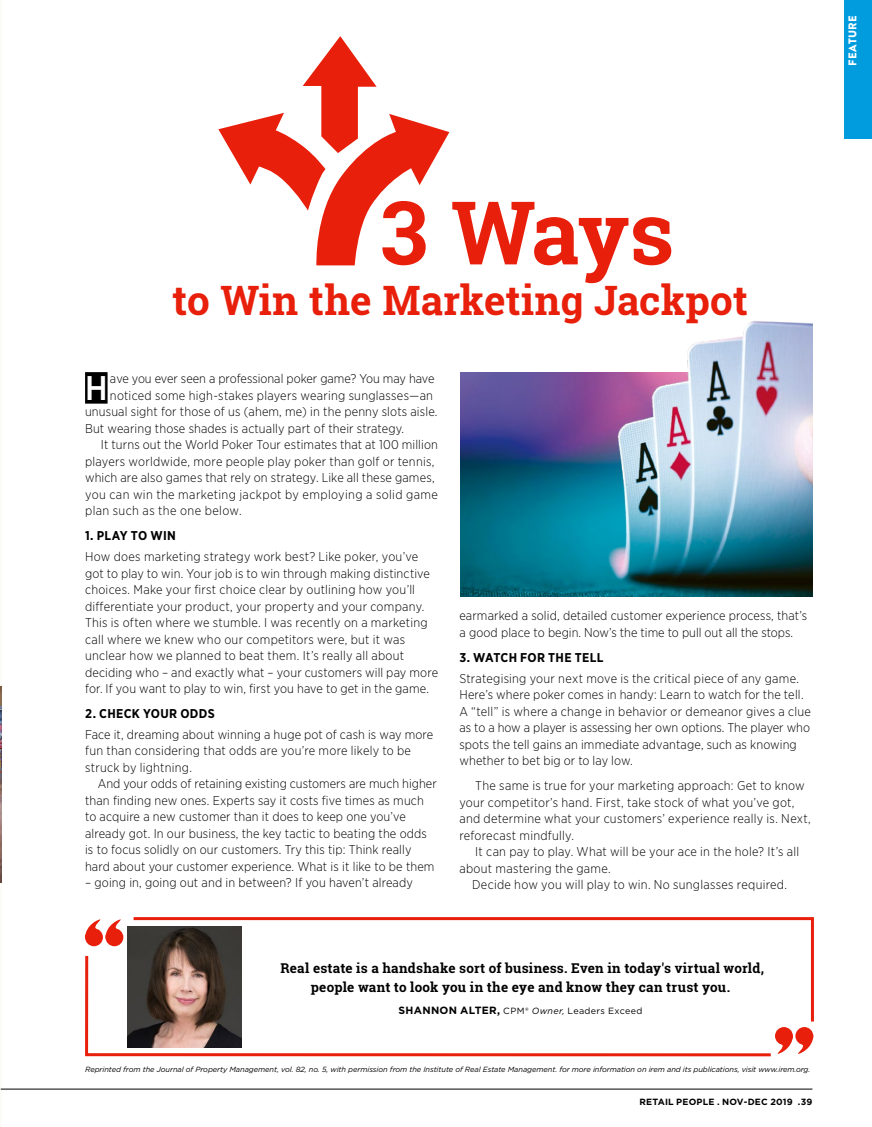
<style>
.page{position:relative;width:872px;height:1127px;background:#fff}
.page>*{position:absolute;margin:0;border:0;box-sizing:border-box;transform-origin:0 0}
.t1{font:700 87.9px "Roboto Slab";color:#e81f0b}
.t2{font:700 40.5px "Roboto Slab";color:#e81f0b}
.t3{font:500 34.2px "Gotham Narrow";color:#fff}
.t4{font:700 13.5px/19.5px "Roboto Slab";letter-spacing:.015em;color:#000;text-align:center}
.t5{font:300 12.75px/16.5px "Gotham Narrow";letter-spacing:.01em;color:#000}
.t6{font:300 12.75px "Gotham Narrow";letter-spacing:.03em;color:#000}
.t7{font:700 12.75px "Gotham Narrow";letter-spacing:.02em;color:#000}
.t8{font:900 11.25px "Brandon Grotesque";letter-spacing:.04em;color:#fff}
.t9{font:9px "Gotham";letter-spacing:.04em;color:#000}
.t10{font:700 9px "Gotham";letter-spacing:.02em;color:#000}
.t11{font:italic 7.5px "Gotham";letter-spacing:-.01em;color:#000}
.s1{font-weight:700;font-size:10.5px}
.s2{font-style:italic}
</style>
<div class="page">
<hr style="left:0;top:0;width:1px;height:1127px;background:#fcfbf8">
<img style="left:0;top:687px;width:2px;height:195px">
<div style="left:85px;top:372px;width:23px;height:32px;background:#000"></div>
<svg style="left:133px;top:917px;width:681px;height:105px"></svg>
<div style="left:85px;top:928px;width:18px;height:18px;background:#e81f0b;border-radius:50%"></div>
<div style="left:105px;top:928px;width:18px;height:18px;background:#e81f0b;border-radius:50%"></div>
<svg style="left:85px;top:919px;width:36px;height:19px"></svg>
<div style="left:795px;top:1027px;width:18px;height:18px;background:#e81f0b;border-radius:50%"></div>
<div style="left:775px;top:1027px;width:18px;height:18px;background:#e81f0b;border-radius:50%"></div>
<svg style="left:777px;top:1035px;width:36px;height:19px"></svg>
<svg style="left:85px;top:953px;width:688px;height:104px"></svg>
<div style="left:844px;top:0;width:28px;height:138px;background:#009cdd"></div>
<hr style="left:1px;top:1089px;width:811px;height:1px;background:#000">
<svg style="left:218px;top:36px;width:231px;height:229px"></svg>
<img style="left:461px;top:373px;width:351px;height:223px">
<img style="left:600px;top:321px;width:212px;height:163px">
<img style="left:128px;top:926px;width:113px;height:122px">
<p class="t8" style="left:844px;top:66px;width:52px;rotate:-90deg">FEATURE</p>
<h1 class="t1" style="left:380px;top:172px;width:296px">3 Ways</h1>
<h2 class="t2" style="left:172px;top:273px;width:577px">to Win the Marketing Jackpot</h2>
<h3 class="t3" style="left:85px;top:366px;width:24px">H</h3>
<p class="t5" style="left:110px;top:370px;width:326px">ave you ever seen a professional poker game? You may have</p>
<p class="t5" style="left:110px;top:387px;width:325px">noticed some high-stakes players wearing sunglasses—an</p>
<p class="t5" style="left:85px;top:403px;width:354px">unusual sight for those of us (ahem, me) in the penny slots aisle.</p>
<p class="t5" style="left:85px;top:420px;width:320px">But wearing those shades is actually part of their strategy.</p>
<p class="t5" style="left:101px;top:436px;width:338px">It turns out the World Poker Tour estimates that at 100 million</p>
<p class="t5" style="left:85px;top:453px;width:351px">players worldwide, more people play poker than golf or tennis,</p>
<p class="t5" style="left:85px;top:469px;width:351px">which are also games that rely on strategy. Like all these games,</p>
<p class="t6" style="left:85px;top:487px;width:354px">you can win the marketing jackpot by employing a solid game</p>
<p class="t6" style="left:85px;top:503px;width:158px">plan such as the one below.</p>
<p class="t7" style="left:85px;top:528px;width:92px">1. PLAY TO WIN</p>
<p class="t5" style="left:85px;top:548px;width:354px">How does marketing strategy work best? Like poker, you’ve got to play to win. Your job is to win through making distinctive choices. Make your first choice clear by outlining how you’ll differentiate your product, your property and your company.<br>This is often where we stumble. I was recently on a marketing call where we knew who our competitors were, but it was unclear how we planned to beat them. It’s really all about deciding who – and exactly what – your customers will pay more for. If you want to play to win, first you have to get in the game.</p>
<p class="t7" style="left:85px;top:705px;width:131px">2. CHECK YOUR ODDS</p>
<p class="t5" style="left:85px;top:726px;width:350px">Face it, dreaming about winning a huge pot of cash is way more fun than considering that odds are you’re more likely to be struck by lightning.</p>
<p class="t5" style="left:85px;top:775px;width:353px;text-indent:13px">And your odds of retaining existing customers are much higher than finding new ones. Experts say it costs five times as much to acquire a new customer than it does to keep one you’ve already got. In our business, the key tactic to beating the odds is to focus solidly on our customers. Try this tip: Think really hard about your customer experience. What is it like to be them</p>
<p class="t5" style="left:85px;top:874px;width:329px">– going in, going out and in between? If you haven’t already</p>
<p class="t5" style="left:459px;top:607px;width:349px">earmarked a solid, detailed customer experience process, that’s a good place to begin. Now’s the time to pull out all the stops.</p>
<p class="t7" style="left:459px;top:649px;width:145px">3. WATCH FOR THE TELL</p>
<p class="t5" style="left:459px;top:670px;width:353px">Strategising your next move is the critical piece of any game.<br>Here’s where poker comes in handy: Learn to watch for the tell.<br>A “tell” is where a change in behavior or demeanor gives a clue as to a how a player is assessing her own options. The player who spots the tell gains an immediate advantage, such as knowing whether to bet big or to lay low.</p>
<p class="t5" style="left:459px;top:777px;width:353px;text-indent:16px">The same is true for your marketing approach: Get to know your competitor’s hand. First, take stock of what you’ve got, and determine what your customers’ experience really is. Next, reforecast mindfully.</p>
<p class="t5" style="left:459px;top:843px;width:341px;text-indent:16px">It can pay to play. What will be your ace in the hole? It’s all about mastering the game.</p>
<p class="t5" style="left:472px;top:876px;width:316px">Decide how you will play to win. No sunglasses required.</p>
<p class="t4" style="left:280px;top:958px;width:485px">Real estate is a handshake sort of business. Even in today's virtual world, people want to look you in the eye and know they can trust you.</p>
<p class="t9" style="left:398px;top:1005px;width:245px"><span class="s1">SHANNON ALTER,</span> CPM® <span class="s2">Owner,</span> Leaders Exceed</p>
<p class="t11" style="left:85px;top:1065px;width:727px">Reprinted from the Journal of Property Management, vol. 82, no. 5, with permission from the Institute of Real Estate Management. for more information on irem and its publications, visit www.irem.org.</p>
<p class="t10" style="left:639px;top:1096px;width:174px">RETAIL PEOPLE . NOV-DEC 2019 .39</p>
</div>
